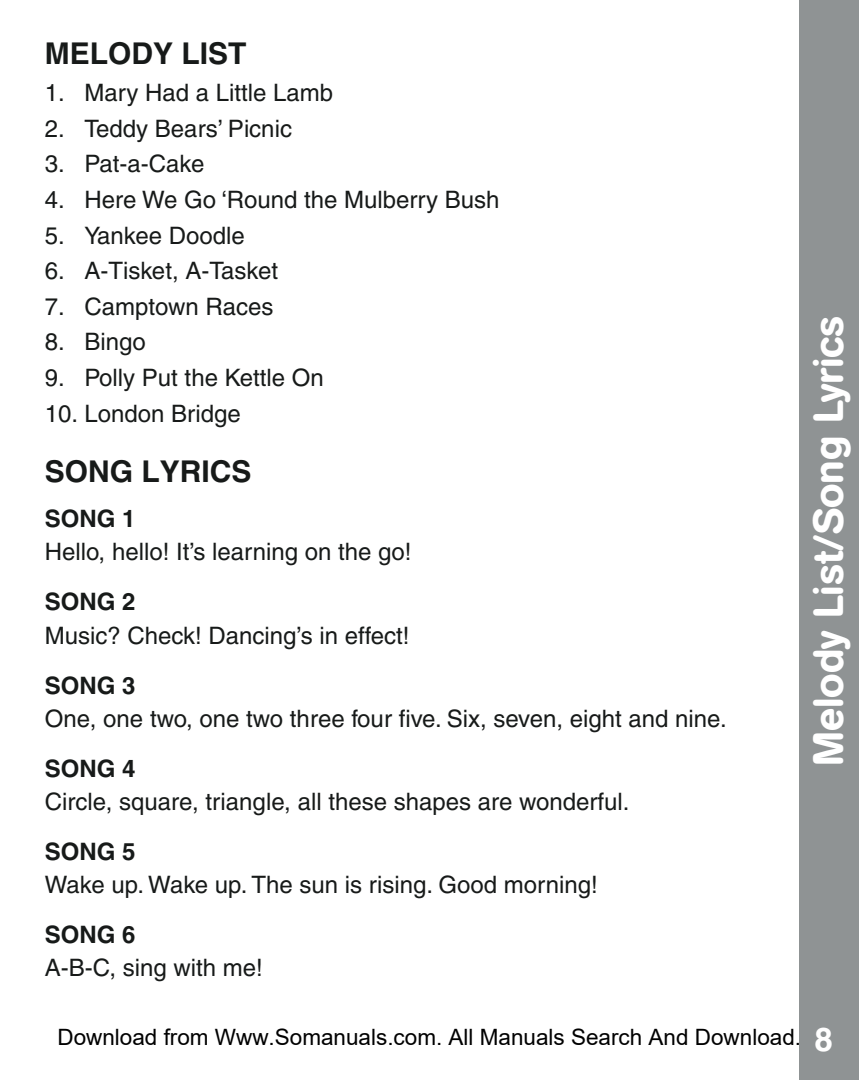
<style>
.page{position:relative;width:859px;height:1080px;background:#fff}
.page>*{position:absolute;margin:0;border:0;box-sizing:border-box;transform-origin:0 0}
.t1{font:500 42px "AG Book Rounded";color:#fff}
.t2{font:700 33px "Helvetica";color:#fff}
.t3{font:700 30px "Helvetica";color:#171a19}
.t4{font:500 24px "Helvetica";color:#171a19}
.t5{font:700 24px "Helvetica";color:#171a19}
.t6{font:22.5px "Arial";color:#000}
</style>
<div class="page">
<div style="left:799px;top:0;width:60px;height:1080px;background:#8f9394"></div>
<p class="t3" style="left:45px;top:35px;width:203px">MELODY LIST</p>
<p class="t4" style="left:45px;top:79px;width:290px">1. Mary Had a Little Lamb</p>
<p class="t4" style="left:45px;top:115px;width:249px">2. Teddy Bears’ Picnic</p>
<p class="t4" style="left:45px;top:150px;width:161px">3. Pat-a-Cake</p>
<p class="t4" style="left:45px;top:186px;width:456px">4. Here We Go ‘Round the Mulberry Bush</p>
<p class="t4" style="left:45px;top:221px;width:201px">5. Yankee Doodle</p>
<p class="t4" style="left:45px;top:257px;width:235px">6. A-Tisket, A-Tasket</p>
<p class="t4" style="left:45px;top:293px;width:230px">7. Camptown Races</p>
<p class="t4" style="left:45px;top:328px;width:102px">8. Bingo</p>
<p class="t4" style="left:45px;top:364px;width:280px">9. Polly Put the Kettle On</p>
<p class="t4" style="left:45px;top:399px;width:197px">10. London Bridge</p>
<p class="t3" style="left:45px;top:453px;width:208px">SONG LYRICS</p>
<p class="t5" style="left:45px;top:504px;width:92px">SONG 1</p>
<p class="t4" style="left:45px;top:538px;width:368px">Hello, hello! It’s learning on the go!</p>
<p class="t5" style="left:45px;top:587px;width:92px">SONG 2</p>
<p class="t4" style="left:45px;top:621px;width:366px">Music? Check! Dancing’s in effect!</p>
<p class="t5" style="left:45px;top:670px;width:92px">SONG 3</p>
<p class="t4" style="left:45px;top:704px;width:683px">One, one two, one two three four five. Six, seven, eight and nine.</p>
<p class="t5" style="left:45px;top:754px;width:92px">SONG 4</p>
<p class="t4" style="left:45px;top:787px;width:586px">Circle, square, triangle, all these shapes are wonderful.</p>
<p class="t5" style="left:45px;top:837px;width:92px">SONG 5</p>
<p class="t4" style="left:45px;top:870px;width:554px">Wake up. Wake up. The sun is rising. Good morning!</p>
<p class="t5" style="left:45px;top:920px;width:92px">SONG 6</p>
<p class="t4" style="left:45px;top:954px;width:219px">A-B-C, sing with me!</p>
<h1 class="t1" style="left:804px;top:766px;width:452px;rotate:-90deg">Melody List/Song Lyrics</h1>
<p class="t6" style="left:57px;top:1025px;width:745px">Download from Www.Somanuals.com. All Manuals Search And Download.</p>
<h2 class="t2" style="left:814px;top:1020px;width:20px">8</h2>
</div>
